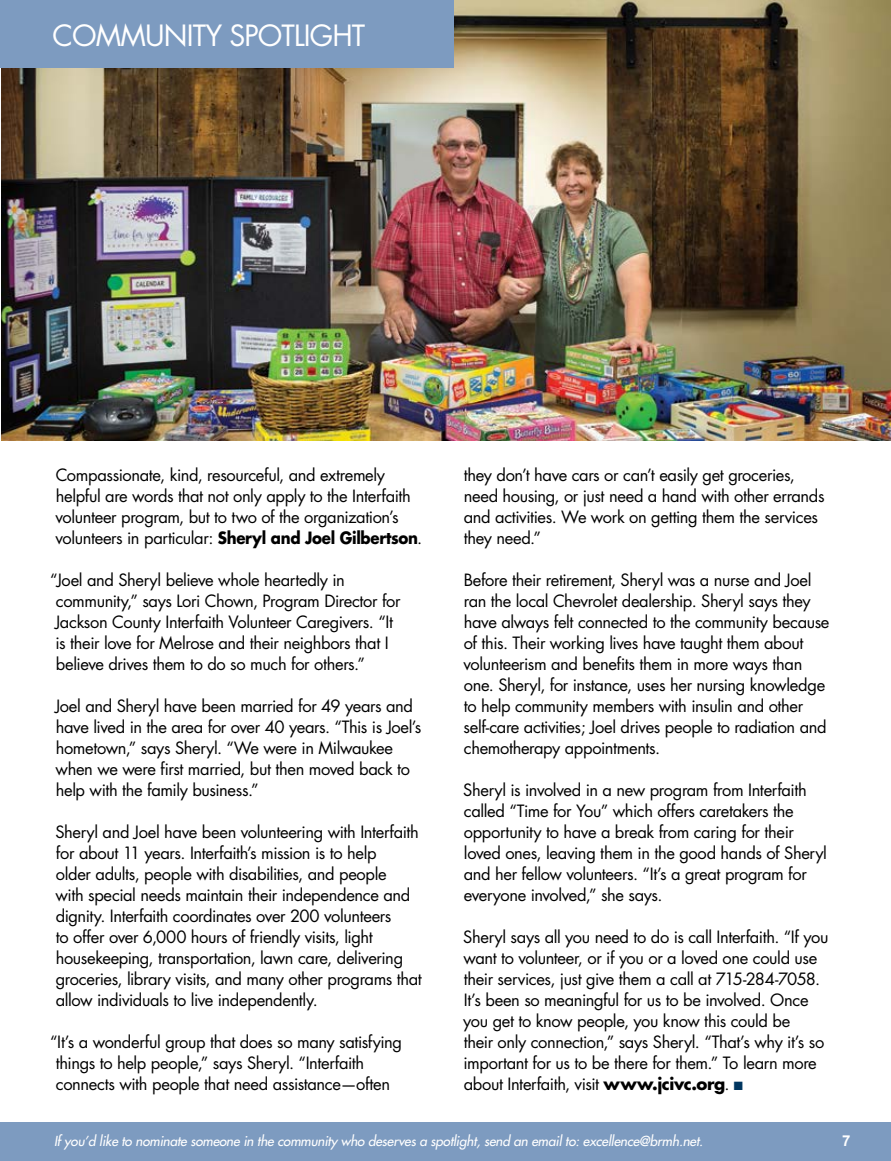
<style>
.page{position:relative;width:891px;height:1161px;background:#fff}
.page>*{position:absolute;margin:0;border:0;box-sizing:border-box;transform-origin:0 0}
.t1{font:28.5px "Futura";letter-spacing:-.03em;color:#fff}
.t2{font:16.5px/21px "Futura";letter-spacing:-.025em;color:#000}
.t3{font:700 15px "Arial";color:#fff}
.t4{font:italic 13.5px "Futura";letter-spacing:-.01em;color:#fff}
.s1{font-weight:700}
.s2{color:#003660}
</style>
<div class="page">
<img style="left:1px;top:0;width:890px;height:440px">
<div style="left:0;top:0;width:454px;height:68px;background:#7d9bc0"></div>
<div style="left:0;top:1123px;width:891px;height:38px;background:#7d9bc0"></div>
<h1 class="t1" style="left:53px;top:17px;width:314px">COMMUNITY SPOTLIGHT</h1>
<p class="t2" style="left:56px;top:464px;width:368px">Compassionate, kind, resourceful, and extremely helpful are words that not only apply to the Interfaith volunteer program, but to two of the organization’s volunteers in particular: <span class="s1">Sheryl and Joel Gilbertson</span>.</p>
<p class="t2" style="left:50px;top:569px;width:352px">“Joel and Sheryl believe whole heartedly in community,” says Lori Chown, Program Director for Jackson County Interfaith Volunteer Caregivers. “It is their love for Melrose and their neighbors that I believe drives them to do so much for others.”</p>
<p class="t2" style="left:55px;top:695px;width:368px">Joel and Sheryl have been married for 49 years and have lived in the area for over 40 years. “This is Joel’s hometown,” says Sheryl. “We were in Milwaukee when we were first married, but then moved back to help with the family business.”</p>
<p class="t2" style="left:55px;top:821px;width:368px">Sheryl and Joel have been volunteering with Interfaith for about 11 years. Interfaith’s mission is to help<br>older adults, people with disabilities, and people<br>with special needs maintain their independence and dignity. Interfaith coordinates over 200 volunteers<br>to offer over 6,000 hours of friendly visits, light housekeeping, transportation, lawn care, delivering groceries, library visits, and many other programs that allow individuals to live independently.</p>
<p class="t2" style="left:56px;top:1031px;width:348px;text-indent:-6px">“It’s a wonderful group that does so many satisfying things to help people,” says Sheryl. “Interfaith connects with people that need assistance—often</p>
<p class="t2" style="left:464px;top:465px;width:362px">they don’t have cars or can’t easily get groceries, need housing, or just need a hand with other errands and activities. We work on getting them the services they need.”</p>
<p class="t2" style="left:464px;top:570px;width:368px">Before their retirement, Sheryl was a nurse and Joel ran the local Chevrolet dealership. Sheryl says they have always felt connected to the community because of this. Their working lives have taught them about volunteerism and benefits them in more ways than one. Sheryl, for instance, uses her nursing knowledge to help community members with insulin and other self-care activities; Joel drives people to radiation and chemotherapy appointments.</p>
<p class="t2" style="left:463px;top:780px;width:365px">Sheryl is involved in a new program from Interfaith called “Time for You” which offers caretakers the opportunity to have a break from caring for their loved ones, leaving them in the good hands of Sheryl and her fellow volunteers. “It’s a great program for everyone involved,” she says.</p>
<p class="t2" style="left:463px;top:927px;width:367px">Sheryl says all you need to do is call Interfaith. “If you want to volunteer, or if you or a loved one could use their services, just give them a call at 715-284-7058.<br>It’s been so meaningful for us to be involved. Once you get to know people, you know this could be<br>their only connection,” says Sheryl. “That’s why it’s so important for us to be there for them.” To learn more about Interfaith, visit <span class="s1">www.jcivc.org</span>. <span class="s2">■</span></p>
<p class="t4" style="left:54px;top:1133px;width:651px">If you’d like to nominate someone in the community who deserves a spotlight, send an email to: excellence@brmh.net.</p>
<p class="t3" style="left:842px;top:1132px;width:10px">7</p>
</div>
